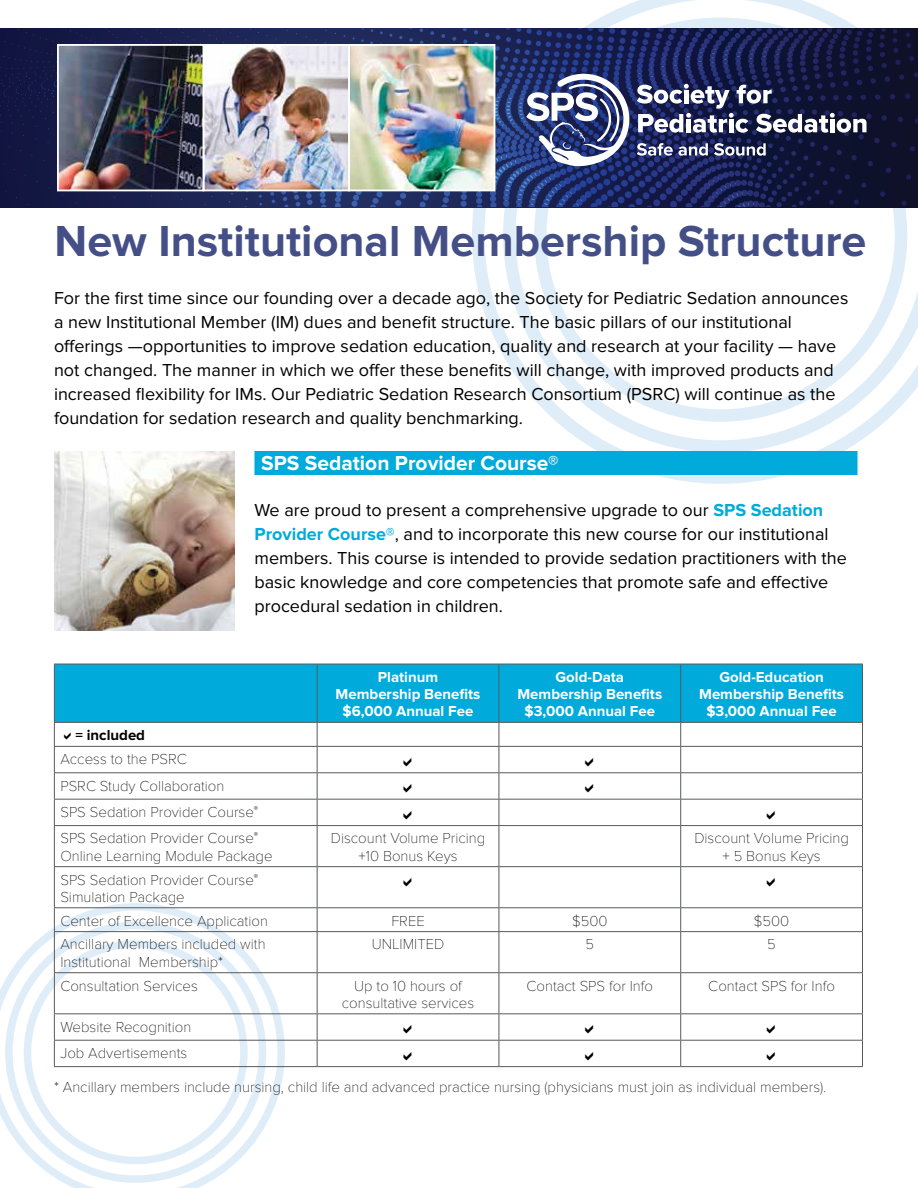
<style>
.page{position:relative;width:918px;height:1188px;background:#fff}
.page>*{position:absolute;margin:0;border:0;box-sizing:border-box;transform-origin:0 0}
.t1{font:700 45px "Proxima Nova";color:#444f87}
.t2{font:700 21px "Proxima Nova";color:#fff}
.t3{font:18px/24px "Proxima Nova";color:#000}
.t4{font:100 15px/17.2px "Proxima Nova T";color:#000}
.t5{font:700 15px/17.2px "Proxima Nova";color:#fff;text-align:center}
.t6{font:700 15px "Proxima Nova";color:#000}
.s1{font-weight:700;color:#00abdc}
</style>
<div class="page">
<svg style="left:472px;top:0;width:369px;height:484px"></svg>
<svg style="left:503px;top:18px;width:415px;height:433px"></svg>
<div style="left:534px;top:49px;width:373px;height:373px;border:12px solid #dfedf8;border-radius:50%"></div>
<svg style="left:0;top:903px;width:285px;height:285px"></svg>
<div style="left:5px;top:922px;width:261px;height:261px;border:7px solid #dfedf8;border-radius:50%"></div>
<div style="left:24px;top:940px;width:224px;height:224px;border:7px solid #dfedf8;border-radius:50%"></div>
<div style="left:254px;top:451px;width:604px;height:24px;background:#00abdc"></div>
<img style="left:54px;top:452px;width:180px;height:179px">
<div style="left:55px;top:665px;width:807px;height:57px;background:#00abdc"></div>
<hr style="left:54px;top:664px;width:263px;height:1px;background:#58595b">
<hr style="left:54px;top:664px;width:1px;height:58px;background:#58595b">
<hr style="left:317px;top:664px;width:182px;height:1px;background:#58595b">
<hr style="left:317px;top:664px;width:1px;height:58px;background:#58595b">
<hr style="left:499px;top:664px;width:182px;height:1px;background:#58595b">
<hr style="left:499px;top:664px;width:1px;height:58px;background:#58595b">
<hr style="left:681px;top:664px;width:182px;height:1px;background:#58595b">
<hr style="left:680px;top:664px;width:1px;height:58px;background:#58595b">
<hr style="left:862px;top:664px;width:1px;height:58px;background:#58595b">
<hr style="left:54px;top:722px;width:263px;height:1px;background:#58595b">
<hr style="left:317px;top:722px;width:182px;height:1px;background:#58595b">
<hr style="left:499px;top:722px;width:182px;height:1px;background:#58595b">
<hr style="left:681px;top:722px;width:182px;height:1px;background:#58595b">
<hr style="left:54px;top:746px;width:263px;height:1px;background:#58595b">
<hr style="left:317px;top:746px;width:182px;height:1px;background:#58595b">
<hr style="left:499px;top:746px;width:182px;height:1px;background:#58595b">
<hr style="left:681px;top:746px;width:182px;height:1px;background:#58595b">
<hr style="left:54px;top:772px;width:263px;height:1px;background:#58595b">
<hr style="left:317px;top:772px;width:182px;height:1px;background:#58595b">
<hr style="left:499px;top:772px;width:182px;height:1px;background:#58595b">
<hr style="left:681px;top:772px;width:182px;height:1px;background:#58595b">
<hr style="left:54px;top:799px;width:263px;height:1px;background:#58595b">
<svg style="left:54px;top:723px;width:1px;height:102px"></svg>
<hr style="left:317px;top:799px;width:182px;height:1px;background:#58595b">
<svg style="left:317px;top:723px;width:1px;height:102px"></svg>
<hr style="left:499px;top:799px;width:182px;height:1px;background:#58595b">
<svg style="left:499px;top:723px;width:1px;height:102px"></svg>
<hr style="left:681px;top:799px;width:182px;height:1px;background:#58595b">
<svg style="left:680px;top:723px;width:1px;height:102px"></svg>
<svg style="left:862px;top:723px;width:1px;height:102px"></svg>
<hr style="left:54px;top:825px;width:263px;height:1px;background:#58595b">
<hr style="left:54px;top:826px;width:1px;height:40px;background:#58595b">
<hr style="left:317px;top:825px;width:182px;height:1px;background:#58595b">
<hr style="left:317px;top:826px;width:1px;height:40px;background:#58595b">
<hr style="left:499px;top:825px;width:182px;height:1px;background:#58595b">
<hr style="left:499px;top:826px;width:1px;height:40px;background:#58595b">
<hr style="left:681px;top:825px;width:182px;height:1px;background:#58595b">
<hr style="left:680px;top:826px;width:1px;height:40px;background:#58595b">
<hr style="left:862px;top:826px;width:1px;height:40px;background:#58595b">
<hr style="left:54px;top:866px;width:263px;height:1px;background:#58595b">
<hr style="left:54px;top:867px;width:1px;height:40px;background:#58595b">
<hr style="left:317px;top:866px;width:182px;height:1px;background:#58595b">
<hr style="left:317px;top:867px;width:1px;height:40px;background:#58595b">
<hr style="left:499px;top:866px;width:182px;height:1px;background:#58595b">
<hr style="left:499px;top:867px;width:1px;height:40px;background:#58595b">
<hr style="left:681px;top:866px;width:182px;height:1px;background:#58595b">
<hr style="left:680px;top:867px;width:1px;height:40px;background:#58595b">
<hr style="left:862px;top:867px;width:1px;height:40px;background:#58595b">
<hr style="left:54px;top:907px;width:263px;height:1px;background:#58595b">
<svg style="left:54px;top:908px;width:1px;height:23px"></svg>
<hr style="left:317px;top:907px;width:182px;height:1px;background:#58595b">
<svg style="left:317px;top:908px;width:1px;height:23px"></svg>
<hr style="left:499px;top:907px;width:182px;height:1px;background:#58595b">
<svg style="left:499px;top:908px;width:1px;height:23px"></svg>
<hr style="left:681px;top:907px;width:182px;height:1px;background:#58595b">
<svg style="left:680px;top:908px;width:1px;height:23px"></svg>
<svg style="left:862px;top:908px;width:1px;height:23px"></svg>
<hr style="left:54px;top:931px;width:263px;height:1px;background:#58595b">
<hr style="left:54px;top:932px;width:1px;height:40px;background:#58595b">
<hr style="left:317px;top:931px;width:182px;height:1px;background:#58595b">
<hr style="left:317px;top:932px;width:1px;height:40px;background:#58595b">
<hr style="left:499px;top:931px;width:182px;height:1px;background:#58595b">
<hr style="left:499px;top:932px;width:1px;height:40px;background:#58595b">
<hr style="left:681px;top:931px;width:182px;height:1px;background:#58595b">
<hr style="left:680px;top:932px;width:1px;height:40px;background:#58595b">
<hr style="left:862px;top:932px;width:1px;height:40px;background:#58595b">
<hr style="left:54px;top:972px;width:263px;height:1px;background:#58595b">
<hr style="left:54px;top:973px;width:1px;height:40px;background:#58595b">
<hr style="left:317px;top:972px;width:182px;height:1px;background:#58595b">
<hr style="left:317px;top:973px;width:1px;height:40px;background:#58595b">
<hr style="left:499px;top:972px;width:182px;height:1px;background:#58595b">
<hr style="left:499px;top:973px;width:1px;height:40px;background:#58595b">
<hr style="left:681px;top:972px;width:182px;height:1px;background:#58595b">
<hr style="left:680px;top:973px;width:1px;height:40px;background:#58595b">
<hr style="left:862px;top:973px;width:1px;height:40px;background:#58595b">
<hr style="left:54px;top:1013px;width:263px;height:1px;background:#58595b">
<hr style="left:317px;top:1013px;width:182px;height:1px;background:#58595b">
<hr style="left:499px;top:1013px;width:182px;height:1px;background:#58595b">
<hr style="left:681px;top:1013px;width:182px;height:1px;background:#58595b">
<hr style="left:54px;top:1040px;width:263px;height:1px;background:#58595b">
<svg style="left:54px;top:1014px;width:1px;height:52px"></svg>
<hr style="left:317px;top:1040px;width:182px;height:1px;background:#58595b">
<svg style="left:317px;top:1014px;width:1px;height:52px"></svg>
<hr style="left:499px;top:1040px;width:182px;height:1px;background:#58595b">
<svg style="left:499px;top:1014px;width:1px;height:52px"></svg>
<hr style="left:681px;top:1040px;width:182px;height:1px;background:#58595b">
<svg style="left:680px;top:1014px;width:1px;height:52px"></svg>
<svg style="left:862px;top:1014px;width:1px;height:52px"></svg>
<hr style="left:54px;top:1066px;width:263px;height:1px;background:#58595b">
<hr style="left:317px;top:1066px;width:182px;height:1px;background:#58595b">
<hr style="left:499px;top:1066px;width:182px;height:1px;background:#58595b">
<hr style="left:681px;top:1066px;width:182px;height:1px;background:#58595b">
<img style="left:0;top:28px;width:918px;height:180px">
<h1 class="t1" style="left:55px;top:220px;width:813px">New Institutional Membership Structure</h1>
<p class="t3" style="left:54px;top:286px;width:796px">For the first time since our founding over a decade ago, the Society for Pediatric Sedation announces a new Institutional Member (IM) dues and benefit structure. The basic pillars of our institutional offerings —opportunities to improve sedation education, quality and research at your facility — have not changed. The manner in which we offer these benefits will change, with improved products and increased flexibility for IMs. Our Pediatric Sedation Research Consortium (PSRC) will continue as the foundation for sedation research and quality benchmarking.</p>
<p class="t2" style="left:261px;top:454px;width:299px">SPS Sedation Provider Course®</p>
<p class="t3" style="left:254px;top:498px;width:594px">We are proud to present a comprehensive upgrade to our <span class="s1">SPS Sedation Provider Course®</span>, and to incorporate this new course for our institutional members. This course is intended to provide sedation practitioners with the basic knowledge and core competencies that promote safe and effective procedural sedation in children.</p>
<p class="t6" style="left:75px;top:729px;width:71px">= included</p>
<p class="t4" style="left:60px;top:746px;width:199px;line-height:26.4px">Access to the PSRC<br>PSRC Study Collaboration<br>SPS Sedation Provider Course<sup>®<br></sup>SPS Sedation Provider Course<sup>®</sup></p>
<p class="t4" style="left:60px;top:847px;width:214px">Online Learning Module Package</p>
<p class="t5" style="left:336px;top:669px;width:146px">Platinum<br>Membership Benefits $6,000 Annual Fee</p>
<p class="t5" style="left:517px;top:669px;width:146px">Gold-Data<br>Membership Benefits $3,000 Annual Fee</p>
<p class="t5" style="left:699px;top:669px;width:146px">Gold-Education<br>Membership Benefits $3,000 Annual Fee</p>
<p class="t4" style="left:331px;top:830px;width:156px;text-align:center">Discount Volume Pricing +10 Bonus Keys</p>
<p class="t4" style="left:694px;top:830px;width:156px;text-align:center">Discount Volume Pricing + 5 Bonus Keys</p>
<p class="t4" style="left:60px;top:871px;width:199px">SPS Sedation Provider Course<sup>®<br></sup>Simulation Package</p>
<p class="t4" style="left:60px;top:912px;width:209px">Center of Excellence Application</p>
<p class="t4" style="left:391px;top:912px;width:35px">FREE</p>
<p class="t4" style="left:572px;top:912px;width:37px">$500</p>
<p class="t4" style="left:754px;top:912px;width:37px">$500</p>
<p class="t4" style="left:60px;top:936px;width:207px">Ancillary Members included with<br>Institutional Membership*</p>
<p class="t4" style="left:372px;top:936px;width:74px">UNLIMITED</p>
<p class="t4" style="left:586px;top:936px;width:10px">5</p>
<p class="t4" style="left:767px;top:936px;width:10px">5</p>
<p class="t4" style="left:60px;top:977px;width:139px">Consultation Services</p>
<p class="t4" style="left:342px;top:977px;width:134px;text-align:center">Up to 10 hours of consultative services</p>
<p class="t4" style="left:527px;top:977px;width:128px">Contact SPS for Info</p>
<p class="t4" style="left:708px;top:977px;width:128px">Contact SPS for Info</p>
<p class="t4" style="left:60px;top:1014px;width:132px;line-height:26.4px">Website Recognition<br>Job Advertisements</p>
<p class="t4" style="left:54px;top:1079px;width:774px">* Ancillary members include nursing, child life and advanced practice nursing (physicians must join as individual members).</p>
</div>
